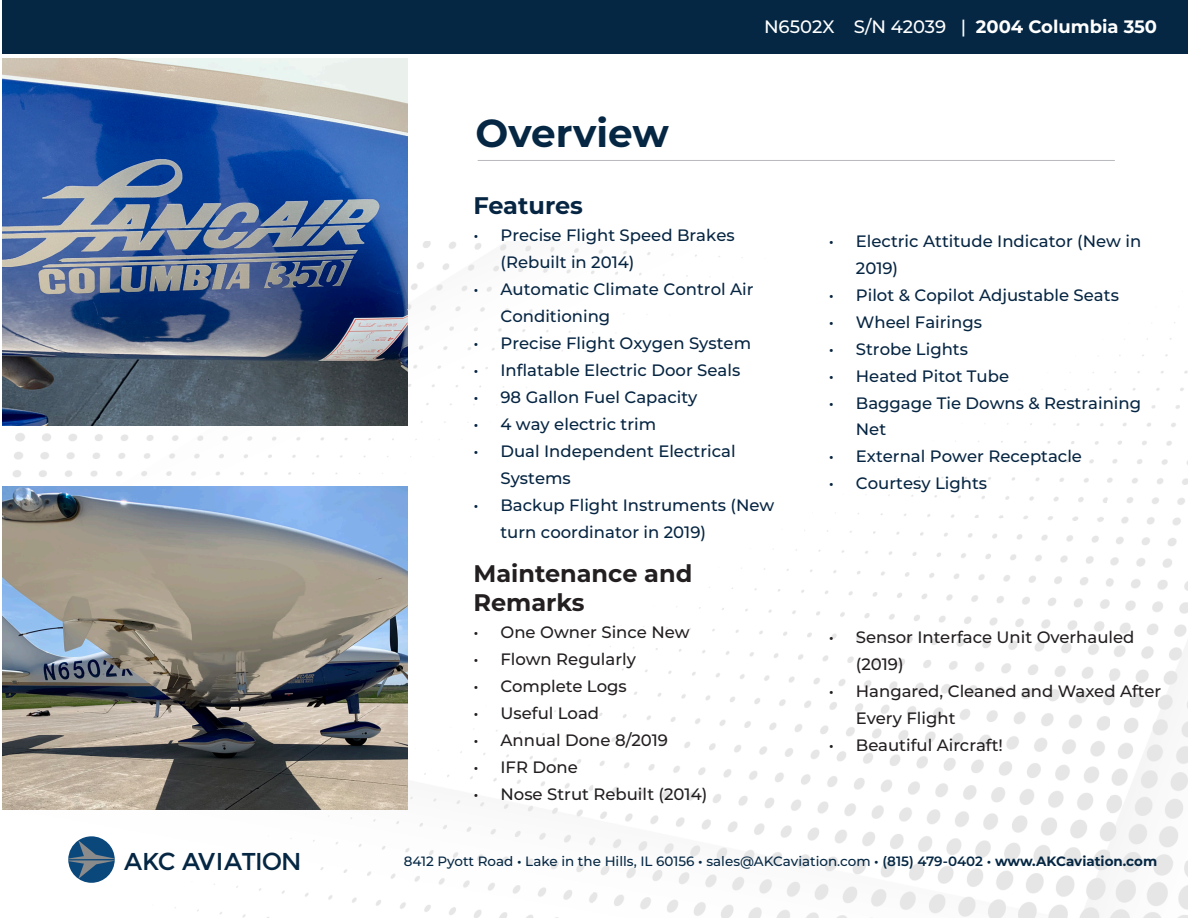
<style>
.page{position:relative;width:1188px;height:918px;background:#fff}
.page>*{position:absolute;margin:0;border:0;box-sizing:border-box;transform-origin:0 0}
.t1{font:700 39px "Montserrat";color:#052743}
.t2{font:24.45px "Montserrat";letter-spacing:-.04em;color:#052743}
.t3{font:700 24px/28.8px "Montserrat";color:#231f20}
.t4{font:700 24px "Montserrat";color:#062542}
.t5{font:500 18px "Montserrat";color:#fff}
.t6{font:500 16.5px/27px "Montserrat";color:#062542}
.t7{font:500 16.5px/27px "Montserrat";color:#231f20}
.t8{font:500 13.5px "Montserrat";color:#052743}
.s1{font-weight:700}
.s2{font-weight:600}
</style>
<div class="page">
<img style="left:13px;top:241px;width:538px;height:278px">
<img style="left:1108px;top:322px;width:80px;height:540px">
<img style="left:11px;top:519px;width:1099px;height:399px">
<img style="left:1108px;top:862px;width:80px;height:56px">
<svg style="left:68px;top:836px;width:47px;height:47px"></svg>
<div style="left:2px;top:0;width:1186px;height:54px;background:#052743"></div>
<img style="left:3px;top:58px;width:405px;height:368px">
<hr style="left:478px;top:160px;width:637px;height:1px;background:#b8b9bc">
<img style="left:2px;top:486px;width:405px;height:323px">
<h1 class="t1" style="left:476px;top:105px;width:195px">Overview</h1>
<p class="t5" style="left:764px;top:14px;width:395px">N6502X S/N 42039 | <span class="s1">2004 Columbia 350</span></p>
<h3 class="t4" style="left:473px;top:189px;width:111px">Features</h3>
<p class="t6" style="left:500px;top:221px;width:236px;text-indent:-27px">• Precise Flight Speed Brakes (Rebuilt in 2014)</p>
<p class="t6" style="left:500px;top:275px;width:255px;text-indent:-27px">• Automatic Climate Control Air<br>Conditioning</p>
<p class="t6" style="left:473px;top:329px;width:279px">• Precise Flight Oxygen System</p>
<p class="t6" style="left:473px;top:356px;width:268px">• Inflatable Electric Door Seals</p>
<p class="t6" style="left:473px;top:383px;width:225px">• 98 Gallon Fuel Capacity</p>
<p class="t6" style="left:473px;top:410px;width:184px">• 4 way electric trim</p>
<p class="t6" style="left:500px;top:437px;width:237px;text-indent:-27px">• Dual Independent Electrical<br>Systems</p>
<p class="t6" style="left:500px;top:491px;width:275px;text-indent:-27px">• Backup Flight Instruments (New turn coordinator in 2019)</p>
<h3 class="t3" style="left:473px;top:558px;width:220px">Maintenance and<br>Remarks</h3>
<p class="t7" style="left:473px;top:618px;width:218px">• One Owner Since New</p>
<p class="t7" style="left:473px;top:645px;width:164px">• Flown Regularly</p>
<p class="t7" style="left:473px;top:672px;width:155px">• Complete Logs</p>
<p class="t7" style="left:473px;top:699px;width:127px">• Useful Load</p>
<p class="t7" style="left:473px;top:726px;width:196px">• Annual Done 8/2019</p>
<p class="t7" style="left:473px;top:753px;width:106px">• IFR Done</p>
<p class="t7" style="left:473px;top:780px;width:235px">• Nose Strut Rebuilt (2014)</p>
<p class="t6" style="left:856px;top:227px;width:287px;text-indent:-27px">• Electric Attitude Indicator (New in<br>2019)</p>
<p class="t6" style="left:829px;top:281px;width:292px">• Pilot &amp; Copilot Adjustable Seats</p>
<p class="t6" style="left:829px;top:308px;width:155px">• Wheel Fairings</p>
<p class="t6" style="left:829px;top:334px;width:141px">• Strobe Lights</p>
<p class="t6" style="left:829px;top:361px;width:182px">• Heated Pitot Tube</p>
<p class="t6" style="left:856px;top:388px;width:287px;text-indent:-27px">• Baggage Tie Downs &amp; Restraining<br>Net</p>
<p class="t6" style="left:829px;top:442px;width:255px">• External Power Receptacle</p>
<p class="t6" style="left:829px;top:469px;width:160px">• Courtesy Lights</p>
<p class="t7" style="left:856px;top:623px;width:280px;text-indent:-27px">• Sensor Interface Unit Overhauled (2019)</p>
<p class="t7" style="left:856px;top:677px;width:307px;text-indent:-27px">• Hangared, Cleaned and Waxed After<br>Every Flight</p>
<p class="t7" style="left:829px;top:731px;width:176px">• Beautiful Aircraft!</p>
<h2 class="t2" style="left:124px;top:847px;width:179px">AKC AVIATION</h2>
<p class="t8" style="left:404px;top:852px;width:755px">8412 Pyott Road <span class="s2">•</span> Lake in the Hills, IL 60156 <span class="s2">•</span> sales@AKCaviation.com <span class="s2">• (815) 479-0402 •</span> <span class="s1">www.AKCaviation.com</span></p>
</div>
